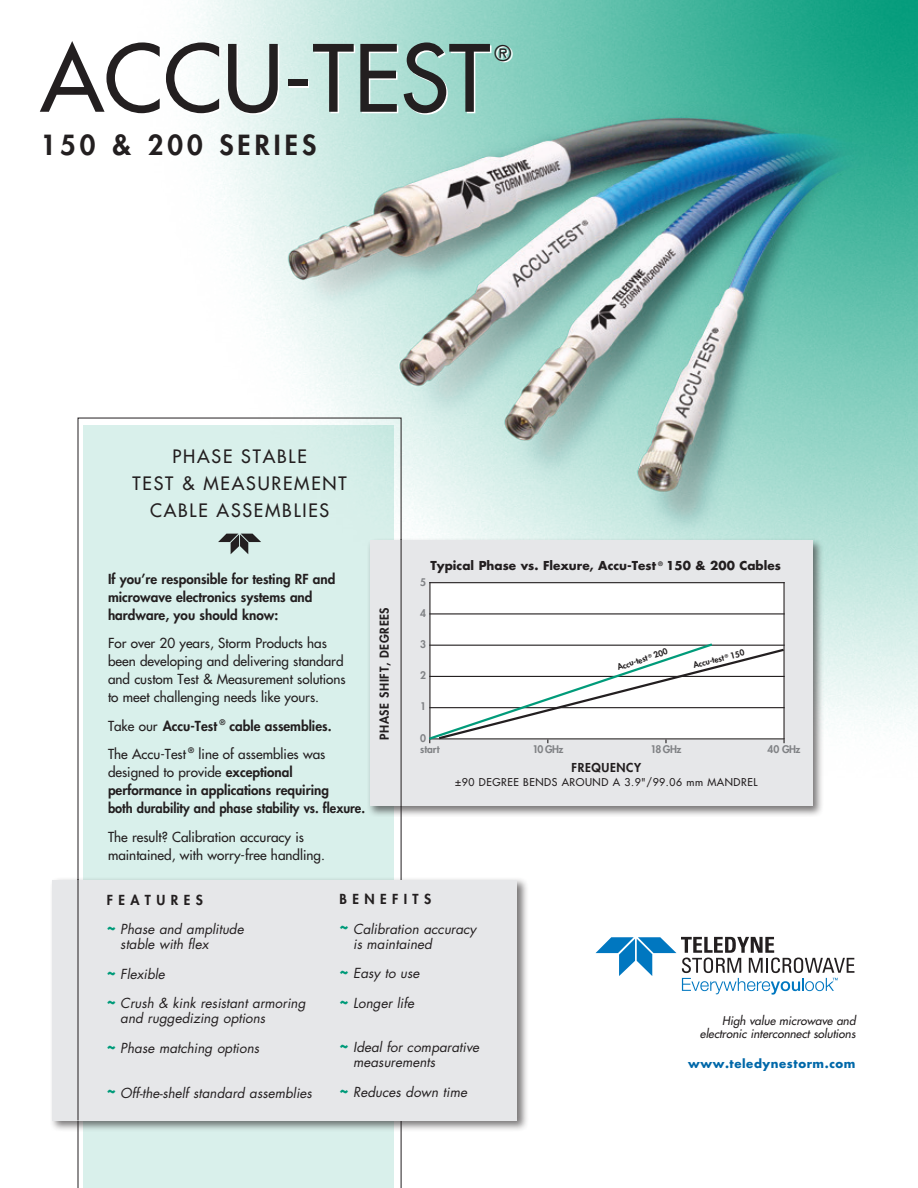
<style>
.page{position:relative;width:918px;height:1188px;background:#fff}
.page>*{position:absolute;margin:0;border:0;box-sizing:border-box;transform-origin:0 0}
.t1{font:90px "Futura";color:#231f20}
.t2{font:800 27px "Futura";letter-spacing:.15em;color:#231f20}
.t3{font:21px "Futura";color:#231f20}
.t4{font:18px/27px "Futura";letter-spacing:.1em;color:#231f20;text-align:center}
.t5{font:13.5px/18px "Futura";color:#231f20}
.t6{font:italic 13.5px/29.5px "Futura";color:#231f20}
.t7{font:800 13.5px/18px "Futura";color:#231f20}
.t8{font:700 12px "Futura";color:#231f20}
.t9{font:800 12px "Futura";letter-spacing:.05em;color:#231f20}
.t10{font:italic 11.7px/13.5px "Futura";color:#231f20;text-align:right}
.t11{font:700 11.7px "Futura";letter-spacing:.05em;color:#0068a9}
.t12{font:10.5px "Futura";letter-spacing:.05em;color:#231f20}
.t13{font:800 10.2px/11.9px "Futura";letter-spacing:-.05em;color:#808285}
.t14{font:800 8.25px "Futura";color:#231f20}
.s1{font-weight:800}
.s2{font-weight:400}
.s3{font-weight:800;font-style:normal}
</style>
<div class="page">
<img style="left:77px;top:0;width:841px;height:1188px">
<svg style="left:78px;top:418px;width:323px;height:770px"></svg>
<div style="left:84px;top:425px;width:310px;height:763px;background:#d9f0eb"></div>
<div style="left:50px;top:877px;width:478px;height:255px;background:#231f20;opacity:.6"></div>
<div style="left:53px;top:880px;width:464px;height:240px;background:#e6e7e9"></div>
<div style="left:367px;top:537px;width:457px;height:280px;background:#231f20;opacity:.6"></div>
<div style="left:370px;top:540px;width:443px;height:266px;background:#e6e7e9"></div>
<hr style="left:78px;top:879px;width:1px;height:241px;background:#231f20">
<hr style="left:401px;top:539px;width:1px;height:267px;background:#231f20">
<div style="left:429px;top:582px;width:356px;height:158px;background:#fff"></div>
<hr style="left:429px;top:582px;width:1px;height:158px;background:#231f20">
<hr style="left:783px;top:582px;width:2px;height:158px;background:#231f20">
<hr style="left:429px;top:582px;width:356px;height:1px;background:#231f20">
<hr style="left:429px;top:613px;width:356px;height:1px;background:#231f20">
<svg style="left:429px;top:642px;width:356px;height:101px"></svg>
<svg style="left:596px;top:937px;width:258px;height:58px"></svg>
<svg style="left:218px;top:534px;width:43px;height:20px"></svg>
<h1 class="t1" style="left:40px;top:20px;width:451px">ACCU-TEST</h1>
<h3 class="t3" style="left:495px;top:39px;width:18px">®</h3>
<h2 class="t2" style="left:40px;top:127px;width:277px">150 &amp; 200 SERIES</h2>
<h3 class="t4" style="left:133px;top:443px;width:216px">PHASE STABLE<br>TEST &amp; MEASUREMENT<br>CABLE ASSEMBLIES</h3>
<p class="t7" style="left:108px;top:570px;width:229px">If you’re responsible for testing RF and microwave electronics systems and hardware, you should know:</p>
<p class="t5" style="left:108px;top:634px;width:239px">For over 20 years, Storm Products has been developing and delivering standard and custom Test &amp; Measurement solutions to meet challenging needs like yours.</p>
<p class="t5" style="left:108px;top:711px;width:225px;line-height:28.5px">Take our <span class="s1">Accu-Test</span> <sup>®</sup> <span class="s1">cable assemblies.<br></span>The Accu-Test <sup>®</sup> line of assemblies was</p>
<p class="t7" style="left:108px;top:763px;width:259px"><span class="s2">designed to provide</span> exceptional performance in applications requiring<br>both durability and phase stability vs. flexure.</p>
<p class="t5" style="left:108px;top:828px;width:218px">The result? Calibration accuracy is maintained, with worry-free handling.</p>
<p class="t9" style="left:376px;top:740px;width:134px;rotate:-90deg">PHASE SHIFT, DEGREES</p>
<p class="t8" style="left:431px;top:558px;width:352px">Typical Phase vs. Flexure, Accu-Test <sup>®</sup> 150 &amp; 200 Cables</p>
<p class="t13" style="left:420px;top:576px;width:7px">5</p>
<p class="t13" style="left:420px;top:607px;width:7px">4</p>
<p class="t13" style="left:420px;top:638px;width:7px">3</p>
<p class="t13" style="left:420px;top:669px;width:7px">2</p>
<p class="t13" style="left:420px;top:700px;width:7px">1</p>
<p class="t13" style="left:420px;top:732px;width:21px">0 start</p>
<p class="t14" style="left:616px;top:662px;width:54px;rotate:-19deg">Accu-test <sup>®</sup> 200</p>
<p class="t14" style="left:692px;top:660px;width:54px;rotate:-14deg">Accu-test <sup>®</sup> 150</p>
<p class="t13" style="left:533px;top:744px;width:32px">10 GHz</p>
<p class="t13" style="left:650px;top:744px;width:32px">18 GHz</p>
<p class="t13" style="left:767px;top:744px;width:35px">40 GHz</p>
<p class="t9" style="left:572px;top:760px;width:71px">FREQUENCY</p>
<p class="t12" style="left:455px;top:775px;width:304px">±90 DEGREE BENDS AROUND A 3.9"/99.06 mm MANDREL</p>
<p class="t6" style="left:107px;top:885px;width:138px"><span class="s3">FEATURES<br></span><sup>~</sup> Phase and amplitude</p>
<p class="t6" style="left:107px;top:929px;width:200px;text-indent:14px">stable with flex<br><sup>~</sup> Flexible<br><sup>~</sup> Crush &amp; kink resistant armoring</p>
<p class="t6" style="left:107px;top:1004px;width:160px;text-indent:14px">and ruggedizing options <sup>~</sup> Phase matching options</p>
<p class="t6" style="left:107px;top:1078px;width:207px"><sup>~</sup> Off-the-shelf standard assemblies</p>
<p class="t6" style="left:340px;top:884px;width:138px"><span class="s3">BENEFITS<br></span><sup>~</sup> Calibration accuracy</p>
<p class="t6" style="left:340px;top:929px;width:94px;text-indent:14px">is maintained <sup>~</sup> Easy to use <sup>~</sup> Longer life</p>
<p class="t6" style="left:353px;top:1040px;width:128px;line-height:15px;text-indent:-14px"><sup>~</sup> Ideal for comparative measurements</p>
<p class="t6" style="left:340px;top:1077px;width:129px"><sup>~</sup> Reduces down time</p>
<p class="t10" style="left:700px;top:1014px;width:157px">High value microwave and electronic interconnect solutions</p>
<p class="t11" style="left:688px;top:1056px;width:169px">www.teledynestorm.com</p>
</div>
